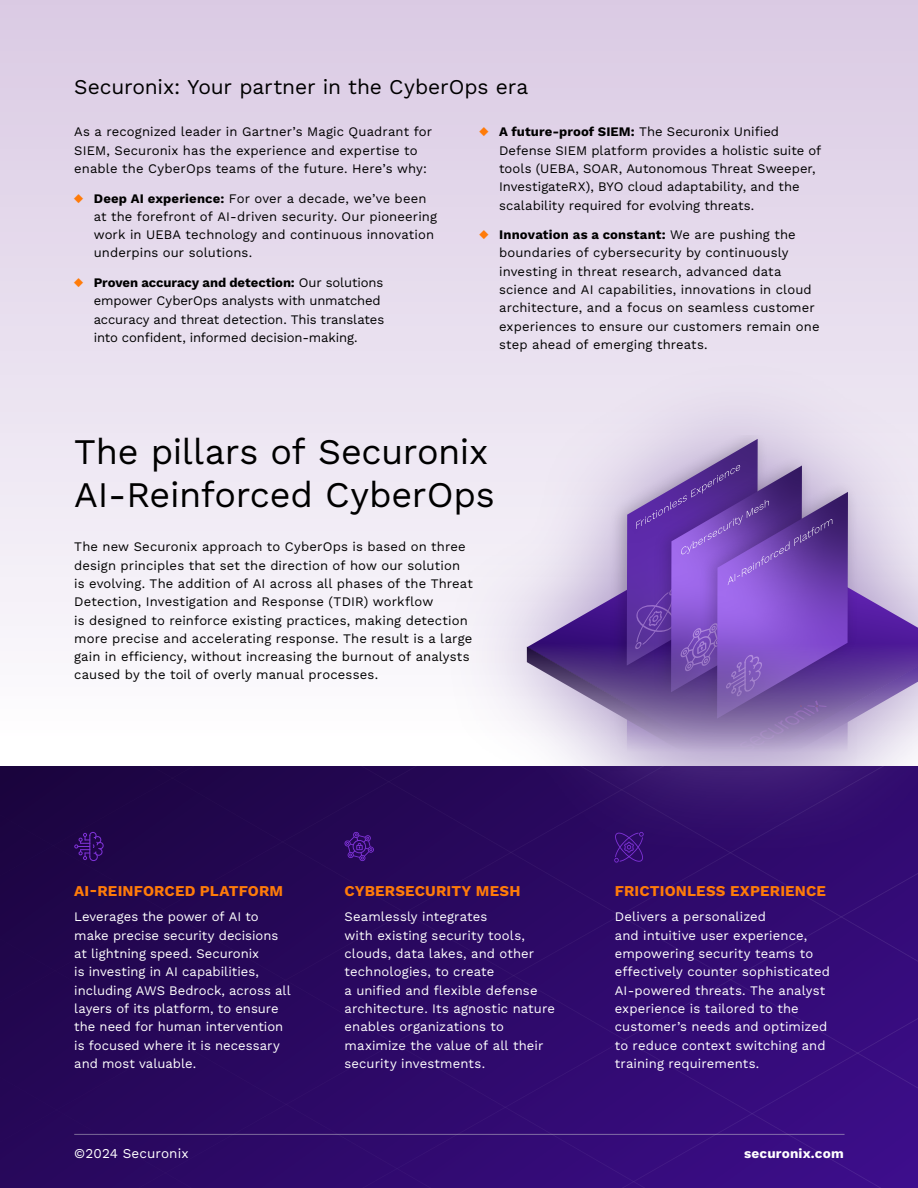
<style>
.page{position:relative;width:918px;height:1188px;background:#fff}
.page>*{position:absolute;margin:0;border:0;box-sizing:border-box;transform-origin:0 0}
.t1{font:36px/43.5px "Work Sans";letter-spacing:-.01em;color:#000}
.t2{font:21px "Work Sans";letter-spacing:-.005em;color:#000}
.t3{font:700 15px "Work Sans";letter-spacing:.01em;color:#ff7b09}
.Body_9pt{font:13.5px "Work Sans";letter-spacing:.01em;color:#fff}
.Body_9pt-2{font:700 13.5px "Work Sans";letter-spacing:.01em;color:#fff}
.Body_Under_Header{font:13.05px/18.3px "Work Sans";letter-spacing:.01em;color:#000}
.Body_Under_Header-2{font:13.05px/18.3px "Work Sans";letter-spacing:.01em;color:#fff}
.Body_Under_Header-3{font:13.05px/18.3px "Work Sans";letter-spacing:-.01em;color:#000}
.s1{color:#ff7b09}
.s2{font-weight:700}
</style>
<div class="page">
<div style="left:0;top:0;width:918px;height:766px;background:linear-gradient(to bottom,#d9c9e3,#fefeff)"></div>
<img style="left:0;top:766px;width:918px;height:422px">
<svg style="left:74px;top:832px;width:30px;height:29px"></svg>
<svg style="left:344px;top:831px;width:30px;height:31px"></svg>
<div style="left:440px;top:357px;width:478px;height:508px;background:#7250a1;opacity:.65"></div>
<svg style="left:527px;top:439px;width:391px;height:332px;background:#9d84c3"></svg>
<hr style="left:74px;top:1134px;width:771px;height:1px;background:#d1d3d4">
<h3 class="t2" style="left:74px;top:71px;width:455px">Securonix: Your partner in the CyberOps era</h3>
<p class="Body_Under_Header" style="left:74px;top:122px;width:359px">As a recognized leader in Gartner’s Magic Quadrant for<br>SIEM, Securonix has the experience and expertise to enable the CyberOps teams of the future. Here’s why:</p>
<p class="Body_Under_Header" style="left:94px;top:188px;width:345px;text-indent:-20px"><span class="s1">♦</span> <span class="s2">Deep AI experience:</span> For over a decade, we’ve been at the forefront of AI-driven security. Our pioneering work in UEBA technology and continuous innovation underpins our solutions.</p>
<p class="Body_Under_Header-3" style="left:94px;top:273px;width:292px;text-indent:-20px"><span class="s1">♦</span> <span class="s2">Proven accuracy and detection:</span> Our solutions empower CyberOps analysts with unmatched accuracy and threat detection. This translates into confident, informed decision-making.</p>
<p class="Body_Under_Header" style="left:499px;top:122px;width:324px;text-indent:-20px"><span class="s1">♦</span> <span class="s2">A future-proof SIEM:</span> The Securonix Unified Defense SIEM platform provides a holistic suite of tools (UEBA, SOAR, Autonomous Threat Sweeper, InvestigateRX), BYO cloud adaptability, and the scalability required for evolving threats.</p>
<p class="Body_Under_Header" style="left:499px;top:225px;width:322px;text-indent:-20px"><span class="s1">♦</span> <span class="s2">Innovation as a constant:</span> We are pushing the boundaries of cybersecurity by continuously investing in threat research, advanced data science and AI capabilities, innovations in cloud architecture, and a focus on seamless customer experiences to ensure our customers remain one step ahead of emerging threats.</p>
<h2 class="t1" style="left:74px;top:428px;width:422px">The pillars of Securonix<br>AI-Reinforced CyberOps</h2>
<p class="Body_Under_Header" style="left:74px;top:537px;width:400px">The new Securonix approach to CyberOps is based on three design principles that set the direction of how our solution is evolving. The addition of AI across all phases of the Threat Detection, Investigation and Response (TDIR) workflow<br>is designed to reinforce existing practices, making detection more precise and accelerating response. The result is a large gain in efficiency, without increasing the burnout of analysts caused by the toil of overly manual processes.</p>
<h6 class="t3" style="left:74px;top:883px;width:211px">AI-REINFORCED PLATFORM</h6>
<p class="Body_Under_Header-2" style="left:74px;top:907px;width:218px">Leverages the power of AI to make precise security decisions at lightning speed. Securonix<br>is investing in AI capabilities, including AWS Bedrock, across all layers of its platform, to ensure the need for human intervention is focused where it is necessary and most valuable.</p>
<h6 class="t3" style="left:345px;top:883px;width:178px">CYBERSECURITY MESH</h6>
<p class="Body_Under_Header-2" style="left:345px;top:907px;width:212px">Seamlessly integrates<br>with existing security tools, clouds, data lakes, and other technologies, to create<br>a unified and flexible defense architecture. Its agnostic nature enables organizations to maximize the value of all their security investments.</p>
<h6 class="t3" style="left:615px;top:883px;width:213px">FRICTIONLESS EXPERIENCE</h6>
<p class="Body_Under_Header-2" style="left:615px;top:907px;width:217px">Delivers a personalized<br>and intuitive user experience, empowering security teams to effectively counter sophisticated<br>AI-powered threats. The analyst experience is tailored to the customer’s needs and optimized to reduce context switching and training requirements.</p>
<p class="Body_9pt" style="left:74px;top:1144px;width:116px">©2024 Securonix</p>
<p class="Body_9pt-2" style="left:744px;top:1146px;width:101px">securonix.com</p>
</div>
